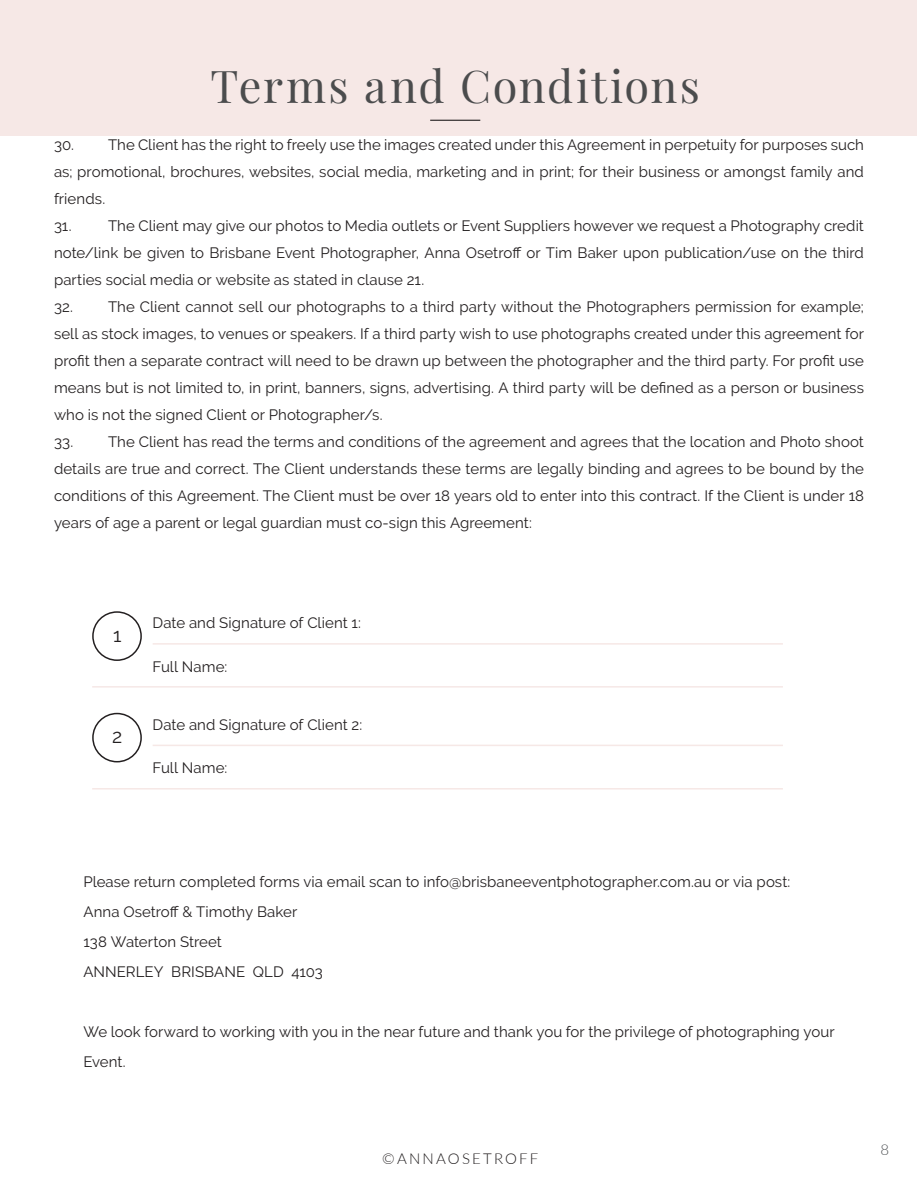
<style>
.page{position:relative;width:918px;height:1188px;background:#fff}
.page>*{position:absolute;margin:0;border:0;box-sizing:border-box;transform-origin:0 0}
.Highlight_1{font:45px "Playfair Display";letter-spacing:.04em;color:#4b4c4d}
.t1{font:19.5px "Raleway";color:#231f20}
.Body_Text{font:15px/27px "Raleway";letter-spacing:.005em;color:#231f20;text-align:justify}
.t2{font:300 15px "Lato";letter-spacing:.145em;color:#231f20}
.t3{font:300 15px "Lato";color:#505356}
</style>
<div class="page">
<div style="left:1px;top:1px;width:916px;height:135px;background:#f6e8e6"></div>
<hr style="left:430px;top:120px;width:50px;height:1px;background:#231f20">
<div style="left:92px;top:611px;width:50px;height:50px;border:2px solid #231f20;border-radius:50%"></div>
<hr style="left:92px;top:686px;width:691px;height:2px;background:#f6e8e6">
<div style="left:92px;top:713px;width:50px;height:49px;border:2px solid #231f20;border-radius:50%"></div>
<hr style="left:92px;top:788px;width:691px;height:2px;background:#f6e8e6">
<hr style="left:153px;top:643px;width:630px;height:2px;background:#f6e8e6">
<hr style="left:153px;top:745px;width:630px;height:1px;background:#f6e8e6">
<p class="Highlight_1" style="left:211px;top:50px;width:491px">Terms and Conditions</p>
<p class="Body_Text" style="left:54px;top:131px;width:811px">30. The Client has the right to freely use the images created under this Agreement in perpetuity for purposes such as; promotional, brochures, websites, social media, marketing and in print; for their business or amongst family and friends.</p>
<p class="Body_Text" style="left:54px;top:212px;width:19px">31.</p>
<p class="Body_Text" style="left:54px;top:212px;width:811px;text-indent:54px">The Client may give our photos to Media outlets or Event Suppliers however we request a Photography credit note/link be given to Brisbane Event Photographer, Anna Osetroff or Tim Baker upon publication/use on the third parties social media or website as stated in clause 21.</p>
<p class="Body_Text" style="left:54px;top:293px;width:812px">32. The Client cannot sell our photographs to a third party without the Photographers permission for example; sell as stock images, to venues or speakers. If a third party wish to use photographs created under this agreement for profit then a separate contract will need to be drawn up between the photographer and the third party. For profit use means but is not limited to, in print, banners, signs, advertising. A third party will be defined as a person or business who is not the signed Client or Photographer/s.</p>
<p class="Body_Text" style="left:54px;top:428px;width:812px">33. The Client has read the terms and conditions of the agreement and agrees that the location and Photo shoot details are true and correct. The Client understands these terms are legally binding and agrees to be bound by the conditions of this Agreement. The Client must be over 18 years old to enter into this contract. If the Client is under 18 years of age a parent or legal guardian must co-sign this Agreement:</p>
<p class="t1" style="left:113px;top:623px;width:10px">1</p>
<p class="t1" style="left:112px;top:725px;width:12px">2</p>
<p class="Body_Text" style="left:153px;top:610px;width:210px">Date and Signature of Client 1:</p>
<p class="Body_Text" style="left:153px;top:653px;width:76px">Full Name:</p>
<p class="Body_Text" style="left:153px;top:711px;width:211px">Date and Signature of Client 2:</p>
<p class="Body_Text" style="left:153px;top:755px;width:76px">Full Name:</p>
<p class="Body_Text" style="left:83px;top:868px;width:708px">Please return completed forms via email scan to info@brisbaneeventphotographer.com.au or via post:</p>
<p class="Body_Text" style="left:83px;top:898px;width:215px">Anna Osetroff &amp; Timothy Baker</p>
<p class="Body_Text" style="left:83px;top:928px;width:140px">138 Waterton Street</p>
<p class="Body_Text" style="left:83px;top:958px;width:241px">ANNERLEY BRISBANE QLD 4103</p>
<p class="Body_Text" style="left:83px;top:1016px;width:753px;line-height:30px">We look forward to working with you in the near future and thank you for the privilege of photographing your<br>Event.</p>
<p class="t2" style="left:382px;top:1148px;width:158px">©ANNAOSETROFF</p>
<p class="t3" style="left:881px;top:1140px;width:10px">8</p>
</div>
